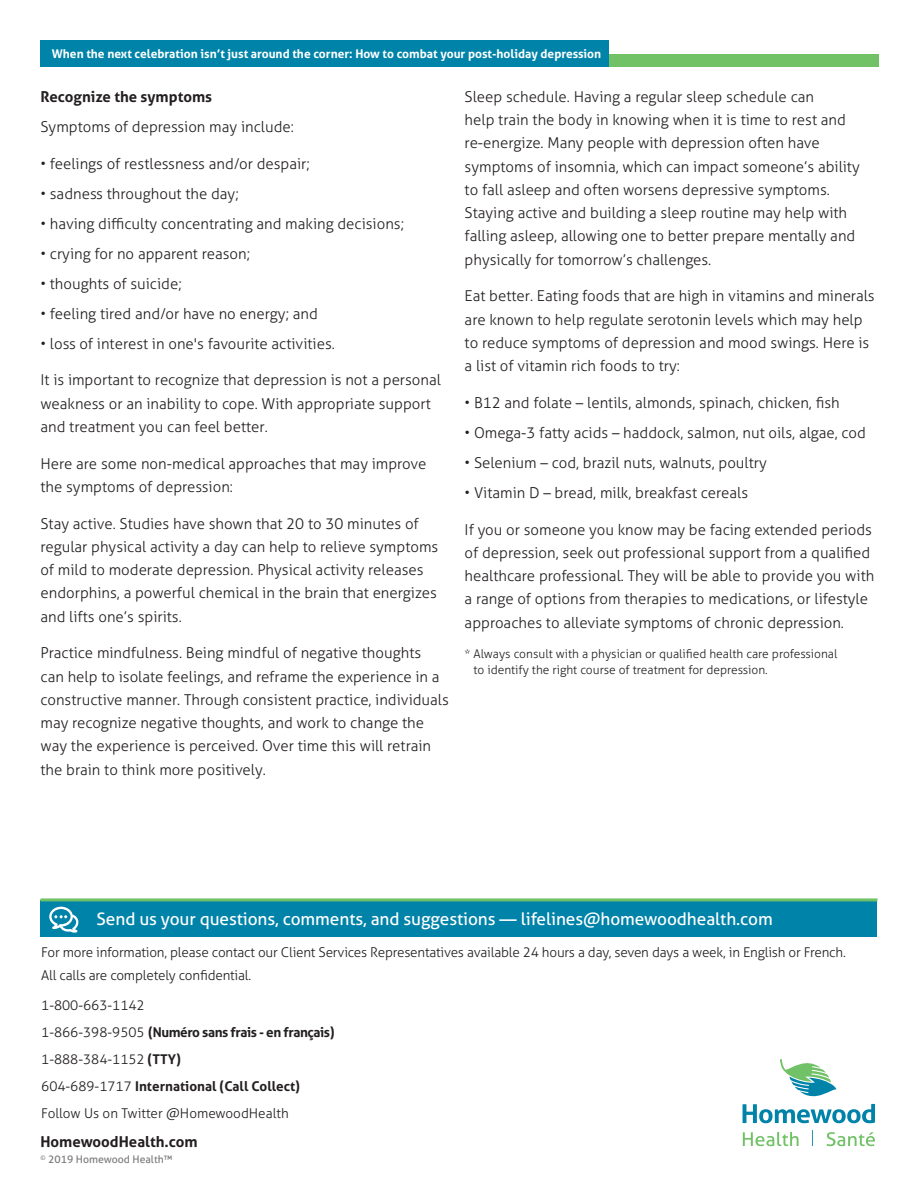
<style>
.page{position:relative;width:918px;height:1188px;background:#fff}
.page>*{position:absolute;margin:0;border:0;box-sizing:border-box;transform-origin:0 0}
.BodyCopy{font:17.25px "Aller";letter-spacing:-.005em;color:#fff}
.t1{font:300 15px/23.2px "Aller";color:#231f20}
.BodyCopy-2{font:700 15px "Aller";color:#231f20}
.BodyCopy-3{font:300 13.5px/27px "Aller";letter-spacing:-.015em;color:#231f20}
.t2{font:300 12px/16.5px "Aller";color:#231f20}
.t3{font:700 12px "Aller";color:#fff}
.t4{font:10.5px "Aller";color:#787a7d}
.s1{font-weight:700}
</style>
<div class="page">
<svg style="left:743px;top:1059px;width:132px;height:64px"></svg>
<svg style="left:743px;top:1132px;width:56px;height:14px"></svg>
<svg style="left:827px;top:1132px;width:48px;height:14px"></svg>
<svg style="left:812px;top:1130px;width:1px;height:16px"></svg>
<div style="left:52px;top:54px;width:827px;height:13px;background:#71c167"></div>
<div style="left:40px;top:40px;width:569px;height:27px;background:#0083a9"></div>
<div style="left:40px;top:901px;width:838px;height:36px;background:#0083a9"></div>
<hr style="left:40px;top:898px;width:838px;height:3px;background:#71c167">
<svg style="left:49px;top:907px;width:30px;height:26px"></svg>
<p class="t3" style="left:52px;top:46px;width:551px">When the next celebration isn’t just around the corner: How to combat your post-holiday depression</p>
<p class="BodyCopy-2" style="left:40px;top:87px;width:173px">Recognize the symptoms</p>
<p class="t1" style="left:40px;top:115px;width:255px">Symptoms of depression may include:</p>
<p class="t1" style="left:40px;top:152px;width:271px">• feelings of restlessness and/or despair;</p>
<p class="t1" style="left:40px;top:182px;width:200px">• sadness throughout the day;</p>
<p class="t1" style="left:40px;top:212px;width:365px">• having difficulty concentrating and making decisions;</p>
<p class="t1" style="left:40px;top:242px;width:211px">• crying for no apparent reason;</p>
<p class="t1" style="left:40px;top:272px;width:143px">• thoughts of suicide;</p>
<p class="t1" style="left:40px;top:302px;width:279px">• feeling tired and/or have no energy; and</p>
<p class="t1" style="left:40px;top:332px;width:296px">• loss of interest in one's favourite activities.</p>
<p class="t1" style="left:40px;top:368px;width:402px">It is important to recognize that depression is not a personal weakness or an inability to cope. With appropriate support and treatment you can feel better.</p>
<p class="t1" style="left:40px;top:452px;width:387px">Here are some non-medical approaches that may improve the symptoms of depression:</p>
<p class="t1" style="left:40px;top:512px;width:399px">Stay active. Studies have shown that 20 to 30 minutes of regular physical activity a day can help to relieve symptoms of mild to moderate depression. Physical activity releases endorphins, a powerful chemical in the brain that energizes and lifts one’s spirits.</p>
<p class="t1" style="left:40px;top:641px;width:410px">Practice mindfulness. Being mindful of negative thoughts<br>can help to isolate feelings, and reframe the experience in a constructive manner. Through consistent practice, individuals may recognize negative thoughts, and work to change the way the experience is perceived. Over time this will retrain the brain to think more positively.</p>
<p class="t1" style="left:465px;top:85px;width:397px">Sleep schedule. Having a regular sleep schedule can<br>help train the body in knowing when it is time to rest and re-energize. Many people with depression often have symptoms of insomnia, which can impact someone’s ability to fall asleep and often worsens depressive symptoms.<br>Staying active and building a sleep routine may help with falling asleep, allowing one to better prepare mentally and physically for tomorrow’s challenges.</p>
<p class="t1" style="left:465px;top:284px;width:412px">Eat better. Eating foods that are high in vitamins and minerals are known to help regulate serotonin levels which may help to reduce symptoms of depression and mood swings. Here is a list of vitamin rich foods to try:</p>
<p class="t1" style="left:465px;top:391px;width:377px">• B12 and folate – lentils, almonds, spinach, chicken, fish</p>
<p class="t1" style="left:465px;top:421px;width:403px">• Omega-3 fatty acids – haddock, salmon, nut oils, algae, cod</p>
<p class="t1" style="left:465px;top:451px;width:304px">• Selenium – cod, brazil nuts, walnuts, poultry</p>
<p class="t1" style="left:465px;top:481px;width:285px">• Vitamin D – bread, milk, breakfast cereals</p>
<p class="t1" style="left:465px;top:518px;width:411px">If you or someone you know may be facing extended periods of depression, seek out professional support from a qualified healthcare professional. They will be able to provide you with a range of options from therapies to medications, or lifestyle approaches to alleviate symptoms of chronic depression.</p>
<p class="t2" style="left:473px;top:645px;width:365px;text-indent:-9px">* Always consult with a physician or qualified health care professional to identify the right course of treatment for depression.</p>
<p class="BodyCopy" style="left:97px;top:909px;width:678px">Send us your questions, comments, and suggestions — lifelines@homewoodhealth.com</p>
<p class="BodyCopy-3" style="left:41px;top:941px;width:806px;line-height:22.5px">For more information, please contact our Client Services Representatives available 24 hours a day, seven days a week, in English or French.<br>All calls are completely confidential.</p>
<p class="BodyCopy-3" style="left:41px;top:991px;width:295px">1-800-663-1142<br>1-866-398-9505 <span class="s1">(Numéro sans frais - en français)<br></span>1-888-384-1152 <span class="s1">(TTY)<br></span>604-689-1717 <span class="s1">International (Call Collect)<br></span>Follow Us on Twitter @HomewoodHealth</p>
<p class="BodyCopy-2" style="left:40px;top:1132px;width:159px">HomewoodHealth.com</p>
<p class="t4" style="left:40px;top:1153px;width:134px"><sup>©</sup> 2019 Homewood Health™</p>
</div>
